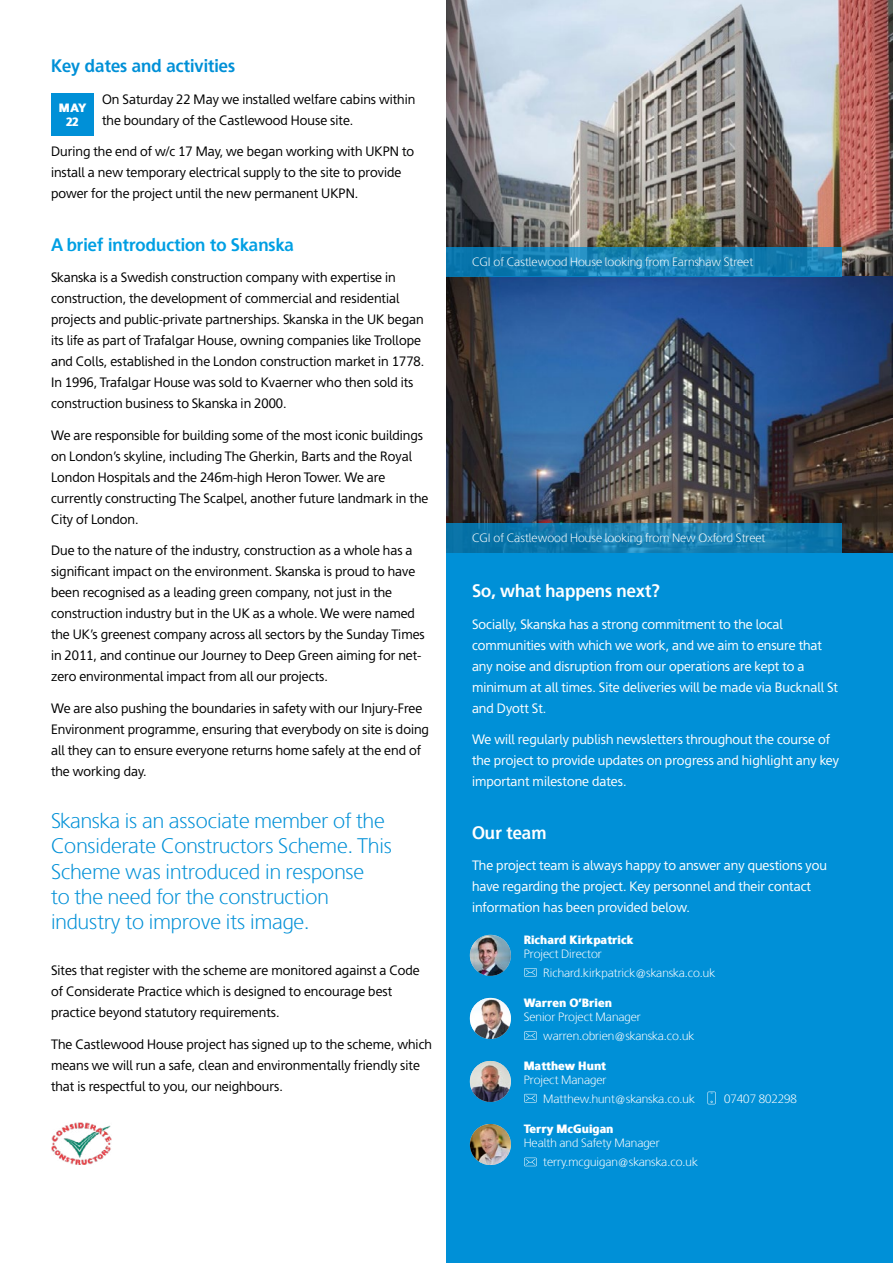
<style>
.page{position:relative;width:893px;height:1263px;background:#fff}
.page>*{position:absolute;margin:0;border:0;box-sizing:border-box;transform-origin:0 0}
.t1{font:300 21px/25.2px "Skanska Sans";color:#0090d7}
.t2{font:700 18px "Skanska Sans";color:#009fe3}
.t3{font:700 18px "Skanska Sans";color:#fff}
.t4{font:700 18px "Skanska Sans";color:#0090d7}
.t5{font:13.5px/21px "Skanska Sans";color:#000}
.t6{font:13.5px/21px "Skanska Sans";color:#fff}
.t7{font:300 12px/18.6px "Skanska Sans";color:#fff}
.t8{font:900 12px/14.4px "Skanska Sans";color:#fff;text-align:center}
</style>
<div class="page">
<div style="left:446px;top:553px;width:447px;height:710px;background:#0090d7"></div>
<img style="left:446px;top:0;width:447px;height:553px">
<svg style="left:446px;top:523px;width:396px;height:30px;background:#127baf"></svg>
<svg style="left:446px;top:247px;width:396px;height:29px;background:#1680b3"></svg>
<div style="left:51px;top:93px;width:43px;height:43px;background:#0090d7"></div>
<img style="left:51px;top:1122px;width:60px;height:43px">
<svg style="left:524px;top:1094px;width:13px;height:8px"></svg>
<svg style="left:524px;top:1157px;width:13px;height:9px"></svg>
<svg style="left:524px;top:1031px;width:13px;height:9px"></svg>
<svg style="left:524px;top:968px;width:13px;height:9px"></svg>
<svg style="left:707px;top:1091px;width:9px;height:13px"></svg>
<img style="left:470px;top:998px;width:41px;height:41px;border-radius:21px">
<img style="left:470px;top:1061px;width:41px;height:41px;border-radius:20px">
<img style="left:470px;top:1124px;width:41px;height:41px;border-radius:21px">
<img style="left:470px;top:935px;width:41px;height:41px;border-radius:21px">
<h2 class="t4" style="left:51px;top:55px;width:186px">Key dates and activities</h2>
<p class="t5" style="left:102px;top:88px;width:315px">On Saturday 22 May we installed welfare cabins within the boundary of the Castlewood House site.</p>
<p class="t5" style="left:51px;top:141px;width:365px">During the end of w/c 17 May, we began working with UKPN to install a new temporary electrical supply to the site to provide power for the project until the new permanent UKPN.</p>
<h2 class="t2" style="left:51px;top:234px;width:245px">A brief introduction to Skanska</h2>
<p class="t5" style="left:51px;top:267px;width:375px">Skanska is a Swedish construction company with expertise in construction, the development of commercial and residential projects and public-private partnerships. Skanska in the UK began its life as part of Trafalgar House, owning companies like Trollope and Colls, established in the London construction market in 1778.<br>In 1996, Trafalgar House was sold to Kvaerner who then sold its construction business to Skanska in 2000.</p>
<p class="t5" style="left:51px;top:424px;width:379px">We are responsible for building some of the most iconic buildings on London’s skyline, including The Gherkin, Barts and the Royal London Hospitals and the 246m-high Heron Tower. We are currently constructing The Scalpel, another future landmark in the City of London.</p>
<p class="t5" style="left:51px;top:540px;width:375px">Due to the nature of the industry, construction as a whole has a significant impact on the environment. Skanska is proud to have been recognised as a leading green company, not just in the construction industry but in the UK as a whole. We were named the UK’s greenest company across all sectors by the Sunday Times in 2011, and continue our Journey to Deep Green aiming for net&shy;zero environmental impact from all our projects.</p>
<p class="t5" style="left:51px;top:697px;width:379px">We are also pushing the boundaries in safety with our Injury-Free Environment programme, ensuring that everybody on site is doing all they can to ensure everyone returns home safely at the end of the working day.</p>
<h1 class="t1" style="left:51px;top:808px;width:343px">Skanska is an associate member of the Considerate Constructors Scheme. This Scheme was introduced in response<br>to the need for the construction industry to improve its image.</h1>
<p class="t5" style="left:51px;top:960px;width:370px">Sites that register with the scheme are monitored against a Code of Considerate Practice which is designed to encourage best practice beyond statutory requirements.</p>
<p class="t5" style="left:51px;top:1033px;width:382px">The Castlewood House project has signed up to the scheme, which means we will run a safe, clean and environmentally friendly site that is respectful to you, our neighbours.</p>
<p class="t8" style="left:59px;top:100px;width:29px">MAY<br>22</p>
<p class="t7" style="left:472px;top:253px;width:283px">CGI of Castlewood House looking from Earnshaw Street</p>
<p class="t7" style="left:472px;top:529px;width:295px">CGI of Castlewood House looking from New Oxford Street</p>
<h2 class="t3" style="left:472px;top:580px;width:189px">So, what happens next?</h2>
<p class="t6" style="left:472px;top:613px;width:368px">Socially, Skanska has a strong commitment to the local communities with which we work, and we aim to ensure that any noise and disruption from our operations are kept to a minimum at all times. Site deliveries will be made via Bucknall St and Dyott St.</p>
<p class="t6" style="left:472px;top:729px;width:368px">We will regularly publish newsletters throughout the course of the project to provide updates on progress and highlight any key important milestone dates.</p>
<h2 class="t3" style="left:472px;top:822px;width:76px">Our team</h2>
<p class="t6" style="left:472px;top:855px;width:356px">The project team is always happy to answer any questions you have regarding the project. Key personnel and their contact information has been provided below.</p>
<p class="t8" style="left:524px;top:932px;width:111px">Richard Kirkpatrick</p>
<p class="t7" style="left:543px;top:944px;width:173px;text-indent:-20px">Project Director<br>Richard.kirkpatrick@skanska.co.uk</p>
<p class="t8" style="left:524px;top:995px;width:90px">Warren O’Brien</p>
<p class="t7" style="left:543px;top:1007px;width:153px;text-indent:-20px">Senior Project Manager warren.obrien@skanska.co.uk</p>
<p class="t8" style="left:524px;top:1058px;width:84px">Matthew Hunt</p>
<p class="t7" style="left:543px;top:1070px;width:153px;text-indent:-20px">Project Manager<br>Matthew.hunt@skanska.co.uk</p>
<p class="t7" style="left:724px;top:1089px;width:74px">07407 802298</p>
<p class="t8" style="left:524px;top:1121px;width:91px">Terry McGuigan</p>
<p class="t7" style="left:543px;top:1133px;width:156px;text-indent:-20px">Health and Safety Manager terry.mcguigan@skanska.co.uk</p>
</div>
